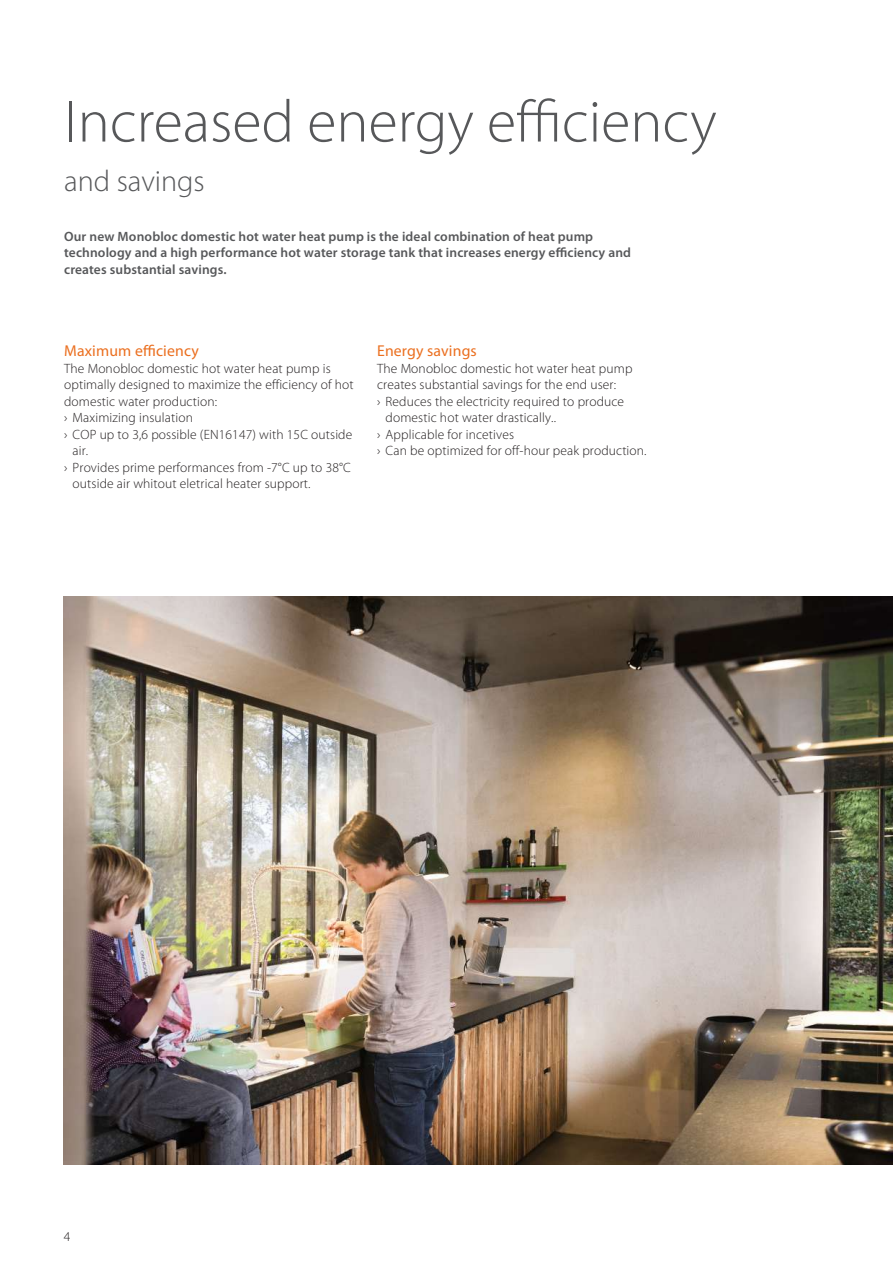
<style>
.page{position:relative;width:893px;height:1263px;background:#fff}
.page>*{position:absolute;margin:0;border:0;box-sizing:border-box;transform-origin:0 0}
.t1{font:300 60px "Myriad Pro";color:#57585a}
.t2{font:300 30px "Myriad Pro";color:#57585a}
.t3{font:15.75px "Myriad Pro";letter-spacing:.01em;color:#eb6f1f}
.t4{font:300 13.5px "Myriad Pro";letter-spacing:.01em;color:#231f20}
.t5{font:600 13.5px/16.5px "Myriad Pro";letter-spacing:.01em;color:#57585a}
</style>
<div class="page">
<img style="left:64px;top:596px;width:829px;height:569px">
<h1 class="t1" style="left:64px;top:89px;width:654px">Increased energy efficiency</h1>
<h2 class="t2" style="left:64px;top:165px;width:142px">and savings</h2>
<p class="t5" style="left:64px;top:227px;width:568px">Our new Monobloc domestic hot water heat pump is the ideal combination of heat pump technology and a high performance hot water storage tank that increases energy efficiency and creates substantial savings.</p>
<p class="t3" style="left:64px;top:341px;width:136px">Maximum efficiency</p>
<p class="t4" style="left:64px;top:361px;width:268px">The Monobloc domestic hot water heat pump is</p>
<p class="t4" style="left:64px;top:377px;width:291px">optimally designed to maximize the efficiency of hot</p>
<p class="t4" style="left:64px;top:394px;width:154px">domestic water production:</p>
<p class="t4" style="left:64px;top:410px;width:130px">› Maximizing insulation</p>
<p class="t4" style="left:64px;top:427px;width:290px">› COP up to 3,6 possible (EN16147) with 15C outside</p>
<p class="t4" style="left:73px;top:443px;width:17px">air.</p>
<p class="t4" style="left:64px;top:460px;width:288px">› Provides prime performances from -7°C up to 38°C</p>
<p class="t4" style="left:73px;top:476px;width:239px">outside air whitout eletrical heater support.</p>
<p class="t3" style="left:377px;top:341px;width:101px">Energy savings</p>
<p class="t4" style="left:377px;top:361px;width:257px">The Monobloc domestic hot water heat pump</p>
<p class="t4" style="left:377px;top:377px;width:240px">creates substantial savings for the end user:</p>
<p class="t4" style="left:377px;top:394px;width:249px">› Reduces the electricity required to produce</p>
<p class="t4" style="left:386px;top:410px;width:172px">domestic hot water drastically..</p>
<p class="t4" style="left:377px;top:427px;width:139px">› Applicable for incetives</p>
<p class="t4" style="left:377px;top:443px;width:271px">› Can be optimized for off-hour peak production.</p>
<p class="t4" style="left:64px;top:1229px;width:8px">4</p>
</div>
